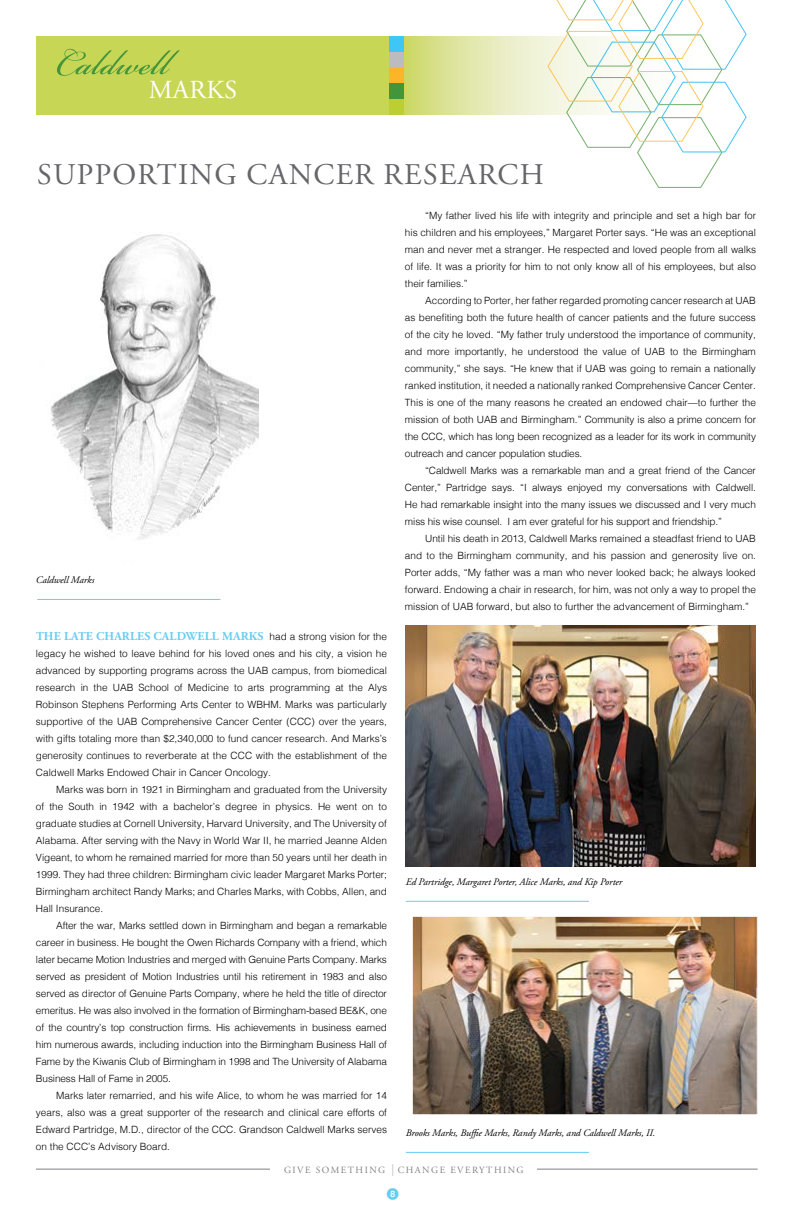
<style>
.page{position:relative;width:792px;height:1224px;background:#fff}
.page>*{position:absolute;margin:0;border:0;box-sizing:border-box;transform-origin:0 0}
.t1{font:54px "Bickham Script Std";color:#439539}
.t2{font:30px "Adobe Garamond Pro";letter-spacing:.045em;color:#65656a}
.t3{font:26px "Adobe Garamond Pro";letter-spacing:.015em;color:#fff}
.t4{font:700 12px "Adobe Garamond Pro";letter-spacing:.01em;color:#69cdf0}
.t5{font:12px "European Pi One";color:#69cdf0}
.t6{font:300 10px/17px "Helvetica";color:#000;text-align:justify}
.t7{font:italic 10px "Adobe Garamond Pro";letter-spacing:-.005em;color:#000}
.t8{font:9.5px "Adobe Garamond Pro";letter-spacing:.155em;color:#807f83}
.s1{font-family:"Helvetica";font-weight:300;font-size:10px;color:#000}
.s2{font-size:11.8px}
</style>
<div class="page">
<hr style="left:36px;top:1169px;width:722px;height:1px;background:#807f83">
<div style="left:271px;top:1165px;width:266px;height:16px;background:#fff"></div>
<div style="left:36px;top:36px;width:362px;height:79px;background:#c8d656"></div>
<svg style="left:404px;top:36px;width:144px;height:79px;background:#e1e7aa"></svg>
<svg style="left:548px;top:0;width:198px;height:188px"></svg>
<div style="left:390px;top:99px;width:14px;height:16px;background:#bcce31"></div>
<div style="left:390px;top:67px;width:14px;height:16px;background:#fcb528"></div>
<div style="left:390px;top:52px;width:14px;height:16px;background:#bcbbbe"></div>
<div style="left:390px;top:36px;width:14px;height:16px;background:#3ec7f4"></div>
<div style="left:390px;top:83px;width:14px;height:16px;background:#439539"></div>
<img style="left:50px;top:232px;width:209px;height:308px">
<hr style="left:37px;top:599px;width:183px;height:1px;background:#69cdf0">
<hr style="left:406px;top:1152px;width:183px;height:1px;background:#69cdf0">
<img style="left:414px;top:918px;width:342px;height:195px">
<div style="left:412px;top:916px;width:346px;height:199px;border:1px solid #fff"></div>
<img style="left:406px;top:626px;width:350px;height:241px">
<hr style="left:406px;top:901px;width:183px;height:1px;background:#69cdf0">
<h1 class="t1" style="left:56px;top:24px;width:115px">Caldwell</h1>
<h3 class="t3" style="left:149px;top:75px;width:90px">MARKS</h3>
<h2 class="t2" style="left:37px;top:156px;width:508px">SUPPORTING CANCER RESEARCH</h2>
<p class="t7" style="left:36px;top:574px;width:60px">Caldwell Marks</p>
<p class="t4" style="left:36px;top:629px;width:352px">THE LATE CHARLES CALDWELL MARKS <span class="s1">had a strong vision for the</span></p>
<p class="t6" style="left:36px;top:644px;width:353px">legacy he wished to leave behind for his loved ones and his city, a vision he advanced by supporting programs across the UAB campus, from biomedical research in the UAB School of Medicine to arts programming at the Alys Robinson Stephens Performing Arts Center to WBHM. Marks was particularly supportive of the UAB Comprehensive Cancer Center (CCC) over the years, with gifts totaling more than $2,340,000 to fund cancer research. And Marks’s generosity continues to reverberate at the CCC with the establishment of the Caldwell Marks Endowed Chair in Cancer Oncology.</p>
<p class="t6" style="left:36px;top:780px;width:353px;text-indent:20px">Marks was born in 1921 in Birmingham and graduated from the University of the South in 1942 with a bachelor’s degree in physics. He went on to graduate studies at Cornell University, Harvard University, and The University of Alabama. After serving with the Navy in World War II, he married Jeanne Alden Vigeant, to whom he remained married for more than 50 years until her death in 1999. They had three children: Birmingham civic leader Margaret Marks Porter; Birmingham architect Randy Marks; and Charles Marks, with Cobbs, Allen, and Hall Insurance.</p>
<p class="t6" style="left:36px;top:916px;width:353px;text-indent:20px">After the war, Marks settled down in Birmingham and began a remarkable career in business. He bought the Owen Richards Company with a friend, which later became Motion Industries and merged with Genuine Parts Company. Marks served as president of Motion Industries until his retirement in 1983 and also served as director of Genuine Parts Company, where he held the title of director emeritus. He was also involved in the formation of Birmingham-based BE&amp;K, one of the country’s top construction firms. His achievements in business earned him numerous awards, including induction into the Birmingham Business Hall of Fame by the Kiwanis Club of Birmingham in 1998 and The University of Alabama Business Hall of Fame in 2005.</p>
<p class="t6" style="left:36px;top:1086px;width:353px;text-indent:20px">Marks later remarried, and his wife Alice, to whom he was married for 14 years, also was a great supporter of the research and clinical care efforts of Edward Partridge, M.D., director of the CCC. Grandson Caldwell Marks serves on the CCC’s Advisory Board.</p>
<p class="t6" style="left:405px;top:206px;width:353px;text-indent:20px">“My father lived his life with integrity and principle and set a high bar for his children and his employees,” Margaret Porter says. “He was an exceptional man and never met a stranger. He respected and loved people from all walks of life. It was a priority for him to not only know all of his employees, but also their families.”</p>
<p class="t6" style="left:405px;top:291px;width:353px;text-indent:20px">According to Porter, her father regarded promoting cancer research at UAB as benefiting both the future health of cancer patients and the future success of the city he loved. “My father truly understood the importance of community, and more importantly, he understood the value of UAB to the Birmingham community,” she says. “He knew that if UAB was going to remain a nationally ranked institution, it needed a nationally ranked Comprehensive Cancer Center.<br>This is one of the many reasons he created an endowed chair—to further the mission of both UAB and Birmingham.” Community is also a prime concern for the CCC, which has long been recognized as a leader for its work in community outreach and cancer population studies.</p>
<p class="t6" style="left:405px;top:461px;width:353px;text-indent:20px">“Caldwell Marks was a remarkable man and a great friend of the Cancer Center,” Partridge says. “I always enjoyed my conversations with Caldwell.<br>He had remarkable insight into the many issues we discussed and I very much miss his wise counsel. I am ever grateful for his support and friendship.”</p>
<p class="t6" style="left:405px;top:529px;width:353px;text-indent:20px">Until his death in 2013, Caldwell Marks remained a steadfast friend to UAB and to the Birmingham community, and his passion and generosity live on.<br>Porter adds, “My father was a man who never looked back; he always looked forward. Endowing a chair in research, for him, was not only a way to propel the mission of UAB forward, but also to further the advancement of Birmingham.”</p>
<p class="t7" style="left:406px;top:876px;width:218px">Ed Partridge, Margaret Porter, Alice Marks, and Kip Porter</p>
<p class="t7" style="left:406px;top:1127px;width:251px">Brooks Marks, Buffie Marks, Randy Marks, and Caldwell Marks, II.</p>
<p class="t8" style="left:284px;top:1164px;width:241px">GIVE SOMETHING <span class="s2">|</span> CHANGE EVERYTHING</p>
<p class="t5" style="left:387px;top:1187px;width:13px">8</p>
</div>
